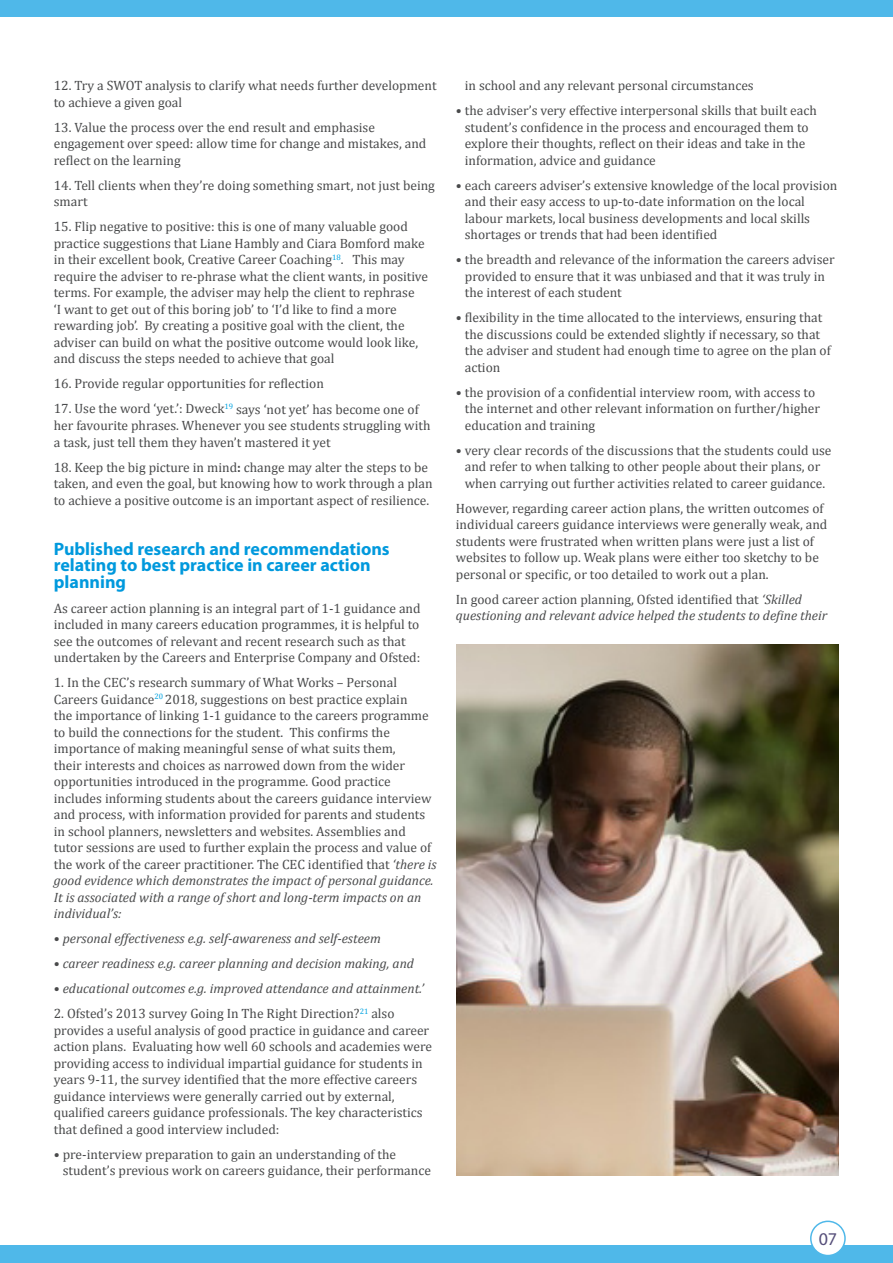
<style>
.page{position:relative;width:893px;height:1263px;background:#fff}
.page>*{position:absolute;margin:0;border:0;box-sizing:border-box;transform-origin:0 0}
.t1{font:700 18px/16.5px "Myriad Pro";color:#09d}
.t2{font:18px "Myriad Pro";color:#564f7a}
.t3{font:13.5px/16.5px "Cambria";color:#494a4b}
.t4{font:italic 13.5px/16.5px "Cambria";color:#494a4b}
.s1{font-weight:700}
.s2{font-style:italic}
.s3{font-style:normal}
</style>
<div class="page">
<div style="left:0;top:0;width:893px;height:16px;background:#4fb8e9"></div>
<div style="left:0;top:1245px;width:893px;height:18px;background:#4fb8e9"></div>
<div style="left:811px;top:1221px;width:34px;height:34px;background:#fff;border-radius:50%"></div>
<div style="left:810px;top:1220px;width:36px;height:36px;border:2px solid #4fb8e9;border-radius:50%"></div>
<img style="left:456px;top:644px;width:383px;height:531px">
<p class="t3" style="left:54px;top:78px;width:384px">12. Try a SWOT analysis to clarify what needs further development to achieve a given goal</p>
<p class="t3" style="left:54px;top:119px;width:374px">13. Value the process over the end result and emphasise engagement over speed: allow time for change and mistakes, and reflect on the learning</p>
<p class="t3" style="left:54px;top:177px;width:383px">14. Tell clients when they’re doing something smart, not just being smart</p>
<p class="t3" style="left:54px;top:219px;width:376px">15. Flip negative to positive: this is one of many valuable good practice suggestions that Liane Hambly and Ciara Bomford make in their excellent book, Creative Career Coaching<sup>18</sup>. This may require the adviser to re-phrase what the client wants, in positive terms. For example, the adviser may help the client to rephrase<br>‘I want to get out of this boring job’ to ‘I’d like to find a more rewarding job’. By creating a positive goal with the client, the adviser can build on what the positive outcome would look like, and discuss the steps needed to achieve that goal</p>
<p class="t3" style="left:54px;top:376px;width:272px">16. Provide regular opportunities for reflection</p>
<p class="t3" style="left:54px;top:401px;width:378px">17. Use the word ‘yet.’: Dweck<sup>19</sup> says ‘not yet’ has become one of her favourite phrases. Whenever you see students struggling with a task, just tell them they haven’t mastered it yet</p>
<p class="t3" style="left:54px;top:459px;width:380px">18. Keep the big picture in mind<span class="s1">:</span> change may alter the steps to be taken, and even the goal, but knowing how to work through a plan to achieve a positive outcome is an important aspect of resilience.</p>
<h1 class="t1" style="left:54px;top:540px;width:337px">Published research and recommendations relating to best practice in career action planning</h1>
<p class="t3" style="left:54px;top:600px;width:368px">As career action planning is an integral part of 1-1 guidance and included in many careers education programmes, it is helpful to see the outcomes of relevant and recent research such as that undertaken by the Careers and Enterprise Company and Ofsted:</p>
<p class="t3" style="left:54px;top:674px;width:384px">1. In the CEC’s research summary of What Works – Personal Careers Guidance<sup>20</sup> 2018, suggestions on best practice explain<br>the importance of linking 1-1 guidance to the careers programme to build the connections for the student. This confirms the importance of making meaningful sense of what suits them,<br>their interests and choices as narrowed down from the wider opportunities introduced in the programme. Good practice includes informing students about the careers guidance interview and process, with information provided for parents and students in school planners, newsletters and websites. Assemblies and tutor sessions are used to further explain the process and value of the work of the career practitioner. The CEC identified that <span class="s2">‘there is good evidence which demonstrates the impact of personal guidance.<br>It is associated with a range of short and long-term impacts on an individual’s:</span></p>
<p class="t4" style="left:54px;top:930px;width:328px"><span class="s3">•</span> personal effectiveness e.g. self-awareness and self-esteem</p>
<p class="t4" style="left:54px;top:955px;width:362px"><span class="s3">•</span> career readiness e.g. career planning and decision making, and</p>
<p class="t4" style="left:54px;top:980px;width:372px"><span class="s3">•</span> educational outcomes e.g. improved attendance and attainment.’</p>
<p class="t3" style="left:54px;top:1005px;width:380px">2. Ofsted’s 2013 survey Going In The Right Direction?<sup>21</sup> also provides a useful analysis of good practice in guidance and career action plans. Evaluating how well 60 schools and academies were providing access to individual impartial guidance for students in years 9-11, the survey identified that the more effective careers guidance interviews were generally carried out by external, qualified careers guidance professionals. The key characteristics that defined a good interview included:</p>
<p class="t3" style="left:63px;top:1146px;width:370px;text-indent:-9px">• pre-interview preparation to gain an understanding of the student’s previous work on careers guidance, their performance</p>
<p class="t3" style="left:465px;top:78px;width:290px">in school and any relevant personal circumstances</p>
<p class="t3" style="left:465px;top:103px;width:353px;text-indent:-9px">• the adviser’s very effective interpersonal skills that built each student’s confidence in the process and encouraged them to explore their thoughts, reflect on their ideas and take in the information, advice and guidance</p>
<p class="t3" style="left:465px;top:177px;width:374px;text-indent:-9px">• each careers adviser’s extensive knowledge of the local provision and their easy access to up-to-date information on the local labour markets, local business developments and local skills shortages or trends that had been identified</p>
<p class="t3" style="left:465px;top:251px;width:371px;text-indent:-9px">• the breadth and relevance of the information the careers adviser provided to ensure that it was unbiased and that it was truly in the interest of each student</p>
<p class="t3" style="left:465px;top:309px;width:367px;text-indent:-9px">• flexibility in the time allocated to the interviews, ensuring that the discussions could be extended slightly if necessary, so that the adviser and student had enough time to agree on the plan of action</p>
<p class="t3" style="left:465px;top:384px;width:357px;text-indent:-9px">• the provision of a confidential interview room, with access to the internet and other relevant information on further/higher education and training</p>
<p class="t3" style="left:456px;top:442px;width:377px;text-align:center">• very clear records of the discussions that the students could use and refer to when talking to other people about their plans, or when carrying out further activities related to career guidance.</p>
<p class="t3" style="left:456px;top:500px;width:373px">However, regarding career action plans, the written outcomes of individual careers guidance interviews were generally weak, and students were frustrated when written plans were just a list of websites to follow up. Weak plans were either too sketchy to be personal or specific, or too detailed to work out a plan.</p>
<p class="t4" style="left:456px;top:591px;width:373px"><span class="s3">In good career action planning, Ofsted identified that</span> ‘Skilled questioning and relevant advice helped the students to define their</p>
<h1 class="t2" style="left:819px;top:1229px;width:20px">07</h1>
</div>
